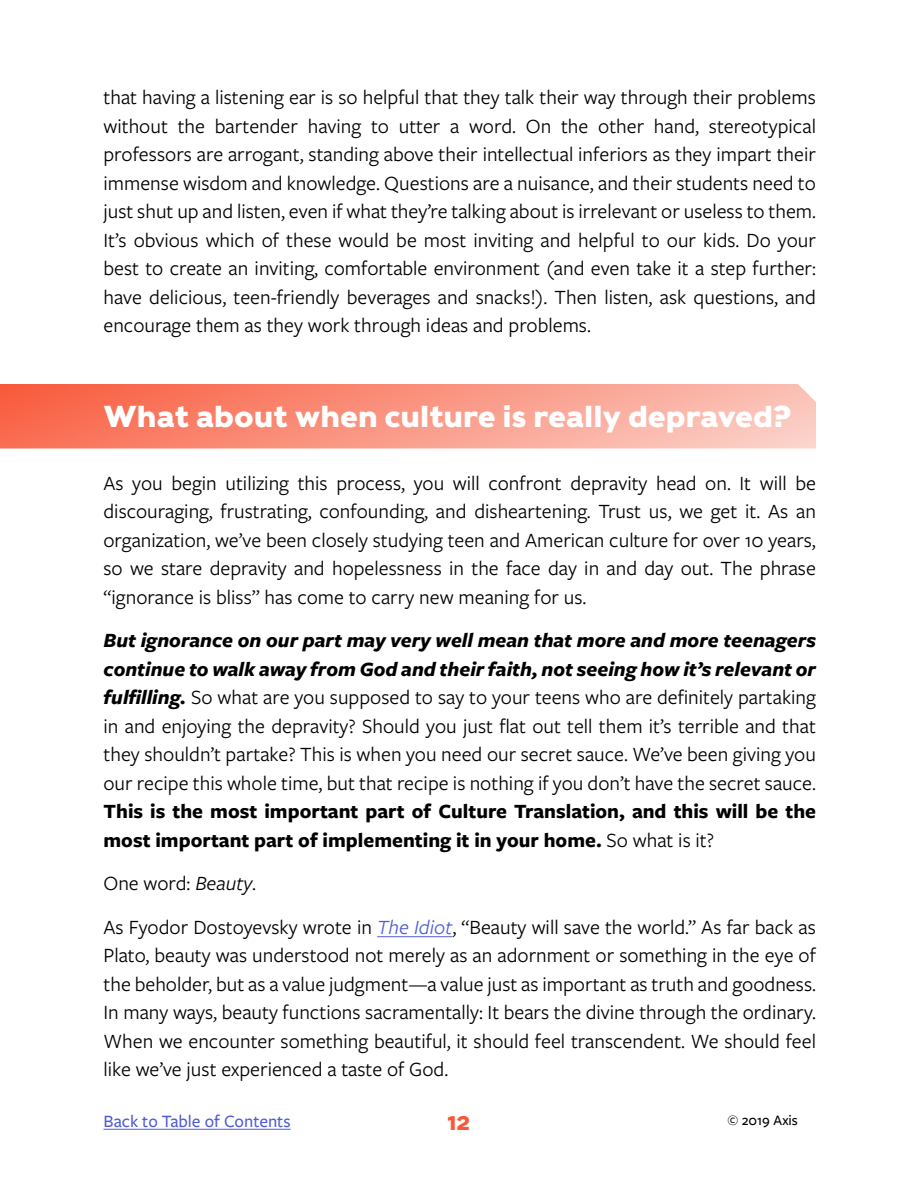
<style>
.page{position:relative;width:918px;height:1188px;background:#fff}
.page>*{position:absolute;margin:0;border:0;box-sizing:border-box;transform-origin:0 0}
.t1{font:700 30px "Caslons Egyptian";color:#fff}
.t2{font:21px/28.5px "Freight Sans Pro";color:#000;text-align:justify}
.t3{font:700 21px/28.5px "Freight Sans Pro";color:#000}
.t4{font:700 19.5px "Caslons Egyptian";color:#f95738}
.t5{font:500 18px "Freight Sans Pro";color:#4f5cd6}
.t6{font:500 15px "Freight Sans Pro";color:#000}
.s1{font-weight:700;font-style:italic}
.s2{font-weight:400}
.s3{font-style:italic}
.s4{font-style:italic;color:#4f5cd6}
</style>
<div class="page">
<hr style="left:104px;top:1129px;width:187px;height:1px;background:#4f5cd6">
<hr style="left:377px;top:936px;width:75px;height:1px;background:#4f5cd6">
<svg style="left:0;top:384px;width:816px;height:64px;background:#fa9683"></svg>
<p class="t2" style="left:104px;top:82px;width:714px">that having a listening ear is so helpful that they talk their way through their problems without the bartender having to utter a word. On the other hand, stereotypical professors are arrogant, standing above their intellectual inferiors as they impart their immense wisdom and knowledge. Questions are a nuisance, and their students need to just shut up and listen, even if what they’re talking about is irrelevant or useless to them.<br>It’s obvious which of these would be most inviting and helpful to our kids. Do your best to create an inviting, comfortable environment (and even take it a step further: have delicious, teen-friendly beverages and snacks!). Then listen, ask questions, and encourage them as they work through ideas and problems.</p>
<h1 class="t1" style="left:104px;top:397px;width:689px">What about when culture is really depraved?</h1>
<p class="t2" style="left:104px;top:468px;width:714px">As you begin utilizing this process, you will confront depravity head on. It will be discouraging, frustrating, confounding, and disheartening. Trust us, we get it. As an organization, we’ve been closely studying teen and American culture for over 10 years, so we stare depravity and hopelessness in the face day in and day out. The phrase “ignorance is bliss” has come to carry new meaning for us.</p>
<p class="t2" style="left:104px;top:625px;width:714px"><span class="s1">But ignorance on our part may very well mean that more and more teenagers continue to walk away from God and their faith, not seeing how it’s relevant or fulfilling.</span> So what are you supposed to say to your teens who are definitely partaking in and enjoying the depravity? Should you just flat out tell them it’s terrible and that they shouldn’t partake? This is when you need our secret sauce. We’ve been giving you our recipe this whole time, but that recipe is nothing if you don’t have the secret sauce.</p>
<p class="t3" style="left:104px;top:796px;width:714px">This is the most important part of Culture Translation, and this will be the most important part of implementing it in your home. <span class="s2">So what is it?</span></p>
<p class="t2" style="left:104px;top:861px;width:714px;line-height:43.5px">One word: <span class="s3">Beauty</span>.<br>As Fyodor Dostoyevsky wrote in <span class="s4">The Idiot</span>, “Beauty will save the world.” As far back as</p>
<p class="t2" style="left:104px;top:940px;width:714px">Plato, beauty was understood not merely as an adornment or something in the eye of the beholder, but as a value judgment—a value just as important as truth and goodness.<br>In many ways, beauty functions sacramentally: It bears the divine through the ordinary.<br>When we encounter something beautiful, it should feel transcendent. We should feel like we’ve just experienced a taste of God.</p>
<p class="t5" style="left:104px;top:1109px;width:189px">Back to Table of Contents</p>
<p class="t4" style="left:448px;top:1110px;width:24px">12</p>
<p class="t6" style="left:727px;top:1110px;width:72px">© 2019 Axis</p>
</div>
